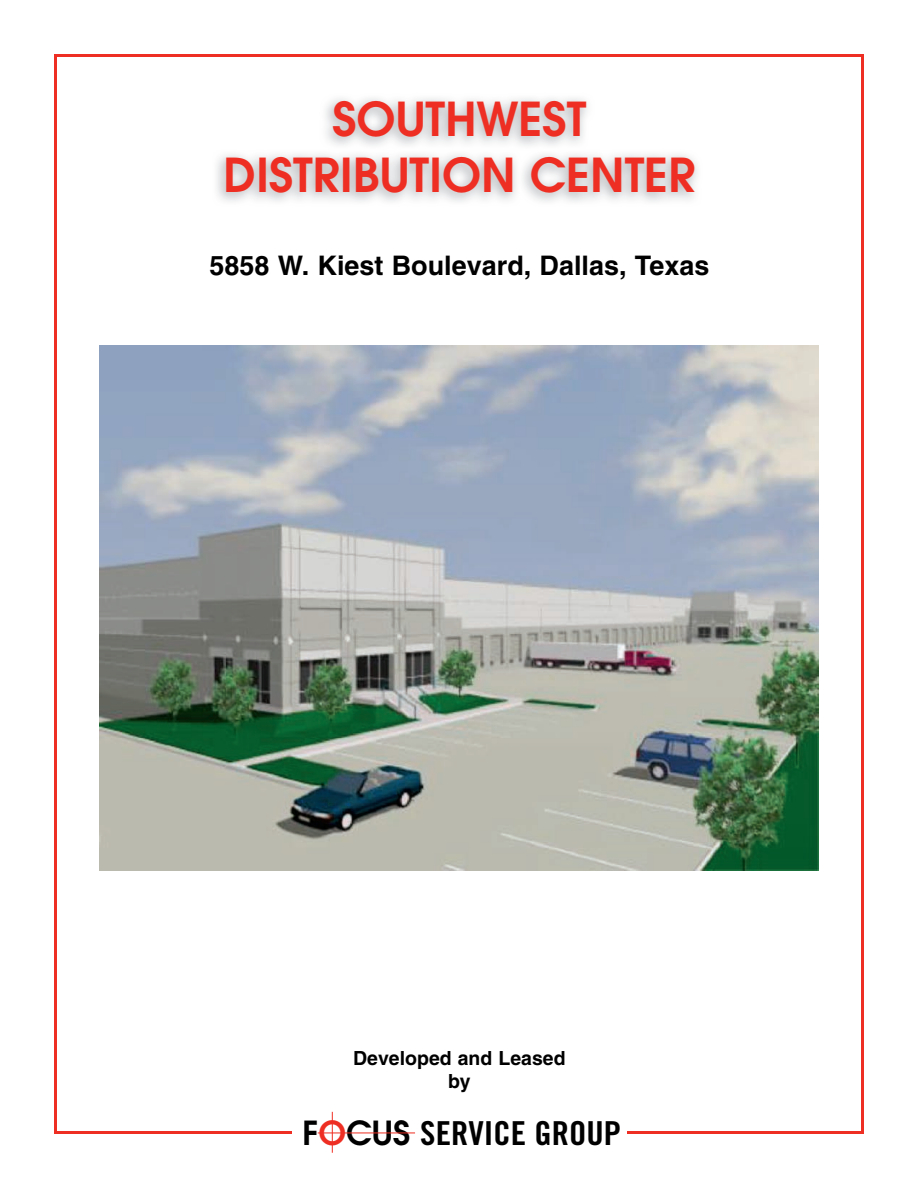
<style>
.page{position:relative;width:918px;height:1188px;background:#fff}
.page>*{position:absolute;margin:0;border:0;box-sizing:border-box;transform-origin:0 0}
.t1{font:600 46.5px/55.8px "Avant Garde";color:#ee2e22;text-align:center}
.t2{font:33px "Trade Gothic Bold Cond Twenty";color:#000;scale:1.05 1}
.t3{font:700 27px "Helvetica";color:#000}
.t4{font:700 19.5px/22.5px "Helvetica";color:#000;text-align:center}
.s1{font-family:"Avant Garde";font-weight:600}
.s2{font-family:"Avant Garde";font-weight:600;color:#ee2e22}
</style>
<div class="page">
<img style="left:100px;top:346px;width:718px;height:524px">
<hr style="left:332px;top:1112px;width:1px;height:41px;background:#ee2e22">
<hr style="left:318px;top:1133px;width:97px;height:1px;background:#ee2e22">
<h1 class="t1" style="left:224px;top:95px;width:473px">SOUTHWEST<br>DISTRIBUTION CENTER</h1>
<p class="t3" style="left:209px;top:254px;width:502px">5858 W. Kiest Boulevard, Dallas, Texas</p>
<p class="t4" style="left:353px;top:1049px;width:214px">Developed and Leased by</p>
<p class="t2" style="left:303px;top:1121px;width:305px"><span class="s1">F</span><span class="s2">O</span><span class="s1">CUS</span> SERVICE GROUP</p>
</div>
